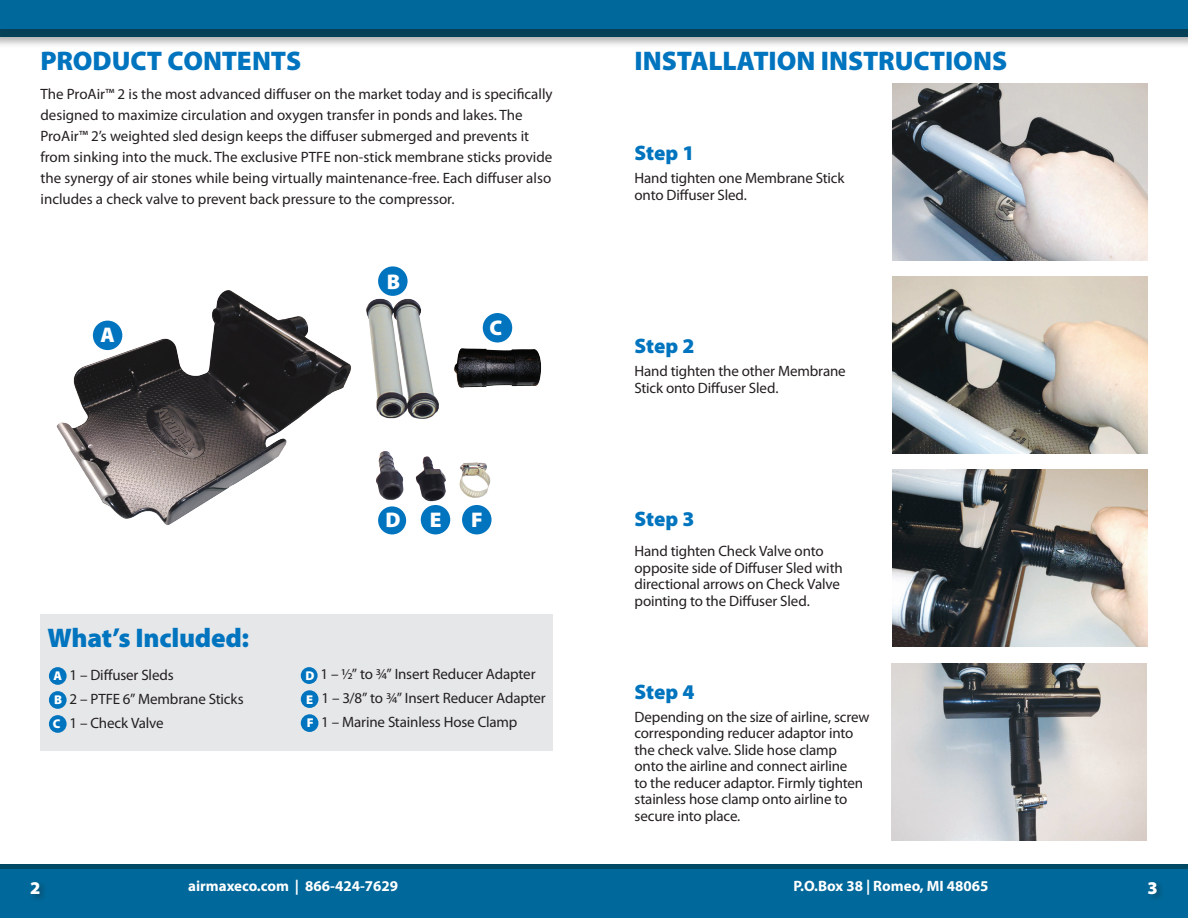
<style>
.page{position:relative;width:1188px;height:918px;background:#fff}
.page>*{position:absolute;margin:0;border:0;box-sizing:border-box;transform-origin:0 0}
.t1{font:900 27px "Myriad Pro";letter-spacing:-.005em;color:#0074be}
.t2{font:900 21.3px "Myriad Pro";color:#fff}
.t3{font:900 21px "Myriad Pro";color:#0074be}
.t4{font:900 18px "Myriad Pro";color:#fff}
.t5{font:15px/16.5px "Myriad Pro";letter-spacing:-.005em;color:#231f20}
.t6{font:700 15px "Myriad Pro";color:#fff}
.s1{font-weight:900;font-size:12.75px;color:#fff}
</style>
<div class="page">
<div style="left:0;top:25px;width:1188px;height:24px;background:#f7f7f7"></div>
<div style="left:0;top:0;width:1188px;height:44px;background:#231f20;opacity:.2"></div>
<div style="left:0;top:0;width:1188px;height:29px;background:#00689a"></div>
<div style="left:0;top:866px;width:1188px;height:52px;background:#00689a"></div>
<div style="left:0;top:864px;width:1188px;height:5px;background:#004964"></div>
<div style="left:29px;top:880px;width:19px;height:22px;background:#231f20;opacity:.35"></div>
<div style="left:1147px;top:880px;width:18px;height:22px;background:#231f20;opacity:.35"></div>
<img style="left:892px;top:83px;width:256px;height:177px">
<img style="left:892px;top:276px;width:256px;height:178px">
<img style="left:892px;top:470px;width:256px;height:177px">
<img style="left:892px;top:663px;width:255px;height:177px">
<img style="left:56px;top:268px;width:485px;height:267px">
<div style="left:483px;top:313px;width:29px;height:30px;background:#0074be;border-radius:50%"></div>
<div style="left:421px;top:505px;width:29px;height:29px;background:#0074be;border-radius:50%"></div>
<div style="left:462px;top:505px;width:30px;height:29px;background:#0074be;border-radius:50%"></div>
<div style="left:93px;top:321px;width:29px;height:29px;background:#0074be;border-radius:50%"></div>
<div style="left:378px;top:266px;width:30px;height:30px;background:#0074be;border-radius:50%"></div>
<div style="left:378px;top:506px;width:28px;height:28px;background:#0074be;border-radius:50%"></div>
<div style="left:40px;top:614px;width:513px;height:137px;background:#e6e7e9"></div>
<div style="left:49px;top:667px;width:18px;height:18px;background:#0074be;border-radius:50%"></div>
<div style="left:49px;top:691px;width:18px;height:18px;background:#0074be;border-radius:50%"></div>
<div style="left:49px;top:715px;width:18px;height:18px;background:#0074be;border-radius:50%"></div>
<div style="left:301px;top:667px;width:17px;height:17px;background:#0074be;border-radius:50%"></div>
<div style="left:301px;top:690px;width:17px;height:18px;background:#0074be;border-radius:50%"></div>
<div style="left:301px;top:714px;width:17px;height:18px;background:#0074be;border-radius:50%"></div>
<h1 class="t1" style="left:40px;top:43px;width:262px">PRODUCT CONTENTS</h1>
<h1 class="t1" style="left:634px;top:43px;width:374px">INSTALLATION INSTRUCTIONS</h1>
<p class="t5" style="left:40px;top:84px;width:514px;line-height:21px">The ProAir™ 2 is the most advanced diffuser on the market today and is specifically designed to maximize circulation and oxygen transfer in ponds and lakes. The ProAir™ 2’s weighted sled design keeps the diffuser submerged and prevents it from sinking into the muck. The exclusive PTFE non-stick membrane sticks provide the synergy of air stones while being virtually maintenance-free. Each diffuser also includes a check valve to prevent back pressure to the compressor.</p>
<h2 class="t2" style="left:100px;top:321px;width:16px">A</h2>
<h1 class="t1" style="left:48px;top:620px;width:203px">What’s Included:</h1>
<h2 class="t2" style="left:387px;top:267px;width:15px">B</h2>
<h2 class="t2" style="left:489px;top:313px;width:14px">C</h2>
<h2 class="t2" style="left:385px;top:506px;width:17px">D</h2>
<h2 class="t2" style="left:430px;top:506px;width:13px">E</h2>
<h2 class="t2" style="left:471px;top:506px;width:13px">F</h2>
<p class="t5" style="left:53px;top:663px;width:192px;line-height:24px"><span class="s1">A</span> 1 – Diffuser Sleds<br><span class="s1">B</span> 2 – PTFE 6” Membrane Sticks<br><span class="s1">C</span> 1 – Check Valve</p>
<p class="t5" style="left:305px;top:662px;width:242px;line-height:24px"><span class="s1">D</span> 1 – ½” to ¾” Insert Reducer Adapter<br><span class="s1">E</span> 1 – 3/8” to ¾” Insert Reducer Adapter<br><span class="s1">F</span> 1 – Marine Stainless Hose Clamp</p>
<h3 class="t3" style="left:634px;top:139px;width:62px">Step 1</h3>
<p class="t5" style="left:634px;top:170px;width:211px">Hand tighten one Membrane Stick onto Diffuser Sled.</p>
<h3 class="t3" style="left:634px;top:332px;width:62px">Step 2</h3>
<p class="t5" style="left:634px;top:363px;width:213px">Hand tighten the other Membrane<br>Stick onto Diffuser Sled.</p>
<h3 class="t3" style="left:634px;top:505px;width:62px">Step 3</h3>
<p class="t5" style="left:634px;top:543px;width:210px">Hand tighten Check Valve onto opposite side of Diffuser Sled with directional arrows on Check Valve pointing to the Diffuser Sled.</p>
<h3 class="t3" style="left:634px;top:677px;width:62px">Step 4</h3>
<p class="t5" style="left:634px;top:708px;width:236px">Depending on the size of airline, screw corresponding reducer adaptor into the check valve. Slide hose clamp onto the airline and connect airline<br>to the reducer adaptor. Firmly tighten stainless hose clamp onto airline to secure into place.</p>
<p class="t4" style="left:30px;top:876px;width:12px">2</p>
<p class="t6" style="left:188px;top:877px;width:212px">airmaxeco.com | 866-424-7629</p>
<p class="t6" style="left:794px;top:877px;width:196px">P.O.Box 38 | Romeo, MI 48065</p>
<p class="t4" style="left:1148px;top:876px;width:12px">3</p>
</div>
